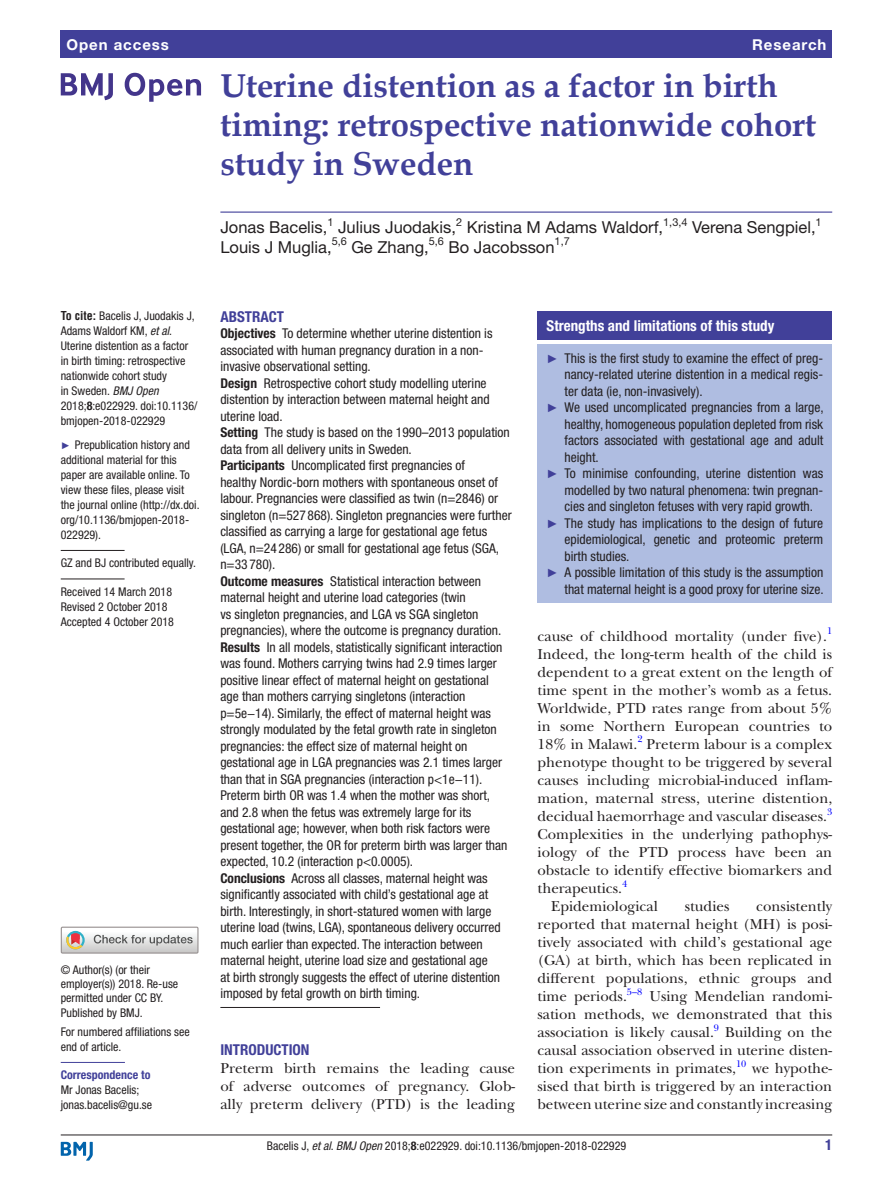
<style>
.page{position:relative;width:893px;height:1191px;background:#fff}
.page>*{position:absolute;margin:0;border:0;box-sizing:border-box;transform-origin:0 0}
.t1{font:700 33px/39px "Book Antiqua";color:#414099}
.t2{font:16.5px "Helvetica Neue LT Std";color:#231f20}
.t3{font:15px/18px "New Baskerville";color:#231f20;text-align:justify}
.t4{font:700 condensed 15px "Helvetica Neue LT Std";color:#fff}
.t5{font:700 condensed 15px "Helvetica Neue LT Std";color:#414099}
.t6{font:700 15px "Helvetica Neue LT Std";letter-spacing:.065em;color:#fff}
.t7{font:condensed 13.5px/16.5px "Helvetica Neue LT Std";color:#231f20}
.t8{font:condensed 12px/15px "Helvetica Neue LT Std";color:#231f20}
.t9{font:700 condensed 12px "Helvetica Neue LT Std";color:#414099}
.t10{font:10.95px "Helvetica Neue LT Std";color:#231f20}
.t11{font:9.9px "New Baskerville";color:#00f}
.s1{font-family:"Helvetica LT Std";font-weight:700}
.s2{font-style:italic}
.s3{font-weight:700}
.s4{font-family:"Arial";font-stretch:normal;font-size:9.75px;color:#414099}
.s5{font-family:"Arial";font-stretch:normal;font-size:12px;color:#414099}
</style>
<div class="page">
<hr style="left:61px;top:1134px;width:771px;height:1px;background:#231f20">
<svg style="left:61px;top:1141px;width:32px;height:19px"></svg>
<div style="left:61px;top:31px;width:771px;height:27px;background:#414099"></div>
<hr style="left:220px;top:211px;width:612px;height:2px;background:#414099">
<hr style="left:61px;top:550px;width:64px;height:1px;background:#231f20">
<hr style="left:61px;top:578px;width:64px;height:1px;background:#231f20">
<hr style="left:61px;top:1062px;width:64px;height:1px;background:#414099">
<svg style="left:61px;top:73px;width:52px;height:27px"></svg>
<svg style="left:125px;top:73px;width:76px;height:29px"></svg>
<div style="left:61px;top:926px;width:138px;height:27px;border:1px solid #969090"></div>
<svg style="left:61px;top:927px;width:137px;height:26px"></svg>
<hr style="left:220px;top:1007px;width:160px;height:1px;background:#231f20">
<div style="left:538px;top:311px;width:294px;height:29px;background:#414099"></div>
<div style="left:538px;top:344px;width:294px;height:258px;background:#afbde1"></div>
<p class="t6" style="left:66px;top:35px;width:104px">Open access</p>
<p class="t6" style="left:752px;top:35px;width:76px">Research</p>
<h1 class="t1" style="left:220px;top:66px;width:597px">Uterine distention as a factor in birth timing: retrospective nationwide cohort study in Sweden</h1>
<p class="t2" style="left:220px;top:218px;width:108px">Jonas Bacelis,</p>
<p class="t10" style="left:327px;top:215px;width:8px">1</p>
<p class="t2" style="left:338px;top:218px;width:119px">Julius Juodakis,</p>
<p class="t10" style="left:456px;top:215px;width:8px">2</p>
<p class="t2" style="left:467px;top:218px;width:198px">Kristina M Adams Waldorf,</p>
<p class="t10" style="left:663px;top:215px;width:26px">1,3,4</p>
<p class="t2" style="left:692px;top:218px;width:125px">Verena Sengpiel,</p>
<p class="t10" style="left:816px;top:215px;width:8px">1</p>
<p class="t2" style="left:220px;top:237px;width:113px">Louis J Muglia,</p>
<p class="t10" style="left:332px;top:235px;width:17px">5,6</p>
<p class="t2" style="left:351px;top:237px;width:79px">Ge Zhang,</p>
<p class="t10" style="left:429px;top:235px;width:17px">5,6</p>
<p class="t2" style="left:449px;top:237px;width:108px">Bo Jacobsson</p>
<p class="t10" style="left:555px;top:235px;width:17px">1,7</p>
<p class="t8" style="left:61px;top:308px;width:138px"><span class="s1">To cite:</span> Bacelis J, Juodakis J,<br>Adams Waldorf KM, <span class="s2">et al</span>.<br>Uterine distention as a factor in birth timing: retrospective nationwide cohort study<br>in Sweden. <span class="s2">BMJ Open<br></span>2018;<span class="s3">8</span>:e022929. doi:10.1136/ bmjopen-2018-022929</p>
<p class="t8" style="left:61px;top:437px;width:140px"><span class="s4">►</span> Prepublication history and additional material for this paper are available online. To view these files, please visit the journal online (http://dx.doi. org/10.1136/bmjopen-2018-<br>022929).</p>
<p class="t8" style="left:61px;top:555px;width:137px">GZ and BJ contributed equally.</p>
<p class="t8" style="left:61px;top:584px;width:115px">Received 14 March 2018<br>Revised 2 October 2018<br>Accepted 4 October 2018</p>
<p class="t8" style="left:61px;top:962px;width:119px;line-height:14.4px">© Author(s) (or their employer(s)) 2018. Re-use permitted under CC BY.<br>Published by BMJ.</p>
<p class="t8" style="left:61px;top:1024px;width:130px">For numbered affiliations see end of article.</p>
<p class="t9" style="left:61px;top:1067px;width:91px">Correspondence to</p>
<p class="t8" style="left:61px;top:1082px;width:93px">Mr Jonas Bacelis; jonas.bacelis@gu.se</p>
<p class="t5" style="left:220px;top:307px;width:65px">Abstract</p>
<p class="t7" style="left:220px;top:325px;width:293px"><span class="s3">Objectives</span> To determine whether uterine distention is associated with human pregnancy duration in a non&shy;invasive observational setting.<br><span class="s3">Design</span> Retrospective cohort study modelling uterine distention by interaction between maternal height and uterine load.<br><span class="s3">Setting</span> The study is based on the 1990–2013 population data from all delivery units in Sweden.<br><span class="s3">Participants</span> Uncomplicated first pregnancies of<br>healthy Nordic-born mothers with spontaneous onset of labour. Pregnancies were classified as twin (n=2846) or singleton (n=527 868). Singleton pregnancies were further classified as carrying a large for gestational age fetus (LGA, n=24 286) or small for gestational age fetus (SGA, n=33 780).<br><span class="s3">Outcome measures</span> Statistical interaction between maternal height and uterine load categories (twin<br>vs singleton pregnancies, and LGA vs SGA singleton pregnancies), where the outcome is pregnancy duration.<br><span class="s3">Results</span> In all models, statistically significant interaction was found. Mothers carrying twins had 2.9 times larger positive linear effect of maternal height on gestational<br>age than mothers carrying singletons (interaction p=5e−14). Similarly, the effect of maternal height was strongly modulated by the fetal growth rate in singleton pregnancies: the effect size of maternal height on gestational age in LGA pregnancies was 2.1 times larger than that in SGA pregnancies (interaction p&lt;1e−11).<br>Preterm birth OR was 1.4 when the mother was short, and 2.8 when the fetus was extremely large for its gestational age; however, when both risk factors were present together, the OR for preterm birth was larger than expected, 10.2 (interaction p&lt;0.0005).<br><span class="s3">Conclusions</span> Across all classes, maternal height was significantly associated with child’s gestational age at birth. Interestingly, in short-statured women with large uterine load (twins, LGA), spontaneous delivery occurred much earlier than expected. The interaction between maternal height, uterine load size and gestational age<br>at birth strongly suggests the effect of uterine distention imposed by fetal growth on birth timing.</p>
<p class="t5" style="left:220px;top:1041px;width:91px">Introduction</p>
<p class="t3" style="left:220px;top:1059px;width:296px">Preterm birth remains the leading cause of adverse outcomes of pregnancy. Glob&shy;ally preterm delivery (PTD) is the leading</p>
<p class="t4" style="left:547px;top:316px;width:229px">Strengths and limitations of this study</p>
<p class="t7" style="left:547px;top:349px;width:278px"><span class="s5">►</span> This is the first study to examine the effect of preg-</p>
<p class="t7" style="left:565px;top:366px;width:260px">nancy-related uterine distention in a medical regis-</p>
<p class="t7" style="left:565px;top:382px;width:139px">ter data (ie, non-invasively).</p>
<p class="t7" style="left:547px;top:399px;width:279px"><span class="s5">►</span> We used uncomplicated pregnancies from a large,</p>
<p class="t7" style="left:565px;top:415px;width:260px">healthy, homogeneous population depleted from risk</p>
<p class="t7" style="left:565px;top:432px;width:260px">factors associated with gestational age and adult</p>
<p class="t7" style="left:565px;top:448px;width:36px">height.</p>
<p class="t7" style="left:547px;top:465px;width:278px"><span class="s5">►</span> To minimise confounding, uterine distention was</p>
<p class="t7" style="left:565px;top:481px;width:260px">modelled by two natural phenomena: twin pregnan-</p>
<p class="t7" style="left:565px;top:498px;width:250px">cies and singleton fetuses with very rapid growth.</p>
<p class="t7" style="left:547px;top:514px;width:278px"><span class="s5">►</span> The study has implications to the design of future</p>
<p class="t7" style="left:565px;top:531px;width:260px">epidemiological, genetic and proteomic preterm</p>
<p class="t7" style="left:565px;top:547px;width:66px">birth studies.</p>
<p class="t7" style="left:547px;top:564px;width:278px"><span class="s5">►</span> A possible limitation of this study is the assumption</p>
<p class="t7" style="left:565px;top:580px;width:261px">that maternal height is a good proxy for uterine size.</p>
<p class="t3" style="left:538px;top:627px;width:296px">cause of childhood mortality (under five).<sup>1<br></sup>Indeed, the long-term health of the child is dependent to a great extent on the length of time spent in the mother’s womb as a fetus.<br>Worldwide, PTD rates range from about 5% in some Northern European countries to 18% in Malawi.</p>
<p class="t11" style="left:637px;top:733px;width:7px">2</p>
<p class="t3" style="left:538px;top:735px;width:296px;text-indent:109px">Preterm labour is a complex phenotype thought to be triggered by several causes including microbial-induced inflam&shy;mation, maternal stress, uterine distention, decidual haemorrhage and vascular diseases.</p>
<p class="t11" style="left:827px;top:805px;width:7px">3</p>
<p class="t3" style="left:538px;top:825px;width:296px">Complexities in the underlying pathophys&shy;iology of the PTD process have been an obstacle to identify effective biomarkers and therapeutics.</p>
<p class="t11" style="left:622px;top:877px;width:7px">4</p>
<p class="t3" style="left:551px;top:897px;width:108px">Epidemiological</p>
<p class="t3" style="left:685px;top:897px;width:46px">studies</p>
<p class="t3" style="left:538px;top:897px;width:296px;text-indent:219px">consistently reported that maternal height (MH) is posi&shy;tively associated with child’s gestational age (GA) at birth, which has been replicated in different populations, ethnic groups and time periods.</p>
<p class="t11" style="left:627px;top:985px;width:17px">5–8</p>
<p class="t3" style="left:538px;top:987px;width:296px;text-indent:112px">Using Mendelian randomi&shy;sation methods, we demonstrated that this association is likely causal.</p>
<p class="t11" style="left:714px;top:1021px;width:7px">9</p>
<p class="t3" style="left:538px;top:1023px;width:296px;text-indent:188px">Building on the causal association observed in uterine disten&shy;tion experiments in primates,</p>
<p class="t11" style="left:736px;top:1057px;width:12px">10</p>
<p class="t3" style="left:538px;top:1059px;width:296px;text-indent:215px">we hypothe&shy;sised that birth is triggered by an interaction between uterine size and constantly increasing</p>
<p class="t8" style="left:267px;top:1137px;width:361px">Bacelis J, <span class="s2">et al</span>. <span class="s2">BMJ Open</span> 2018;<span class="s3">8</span>:e022929. doi:10.1136/bmjopen-2018-022929</p>
<p class="t5" style="left:825px;top:1135px;width:9px">1</p>
</div>
